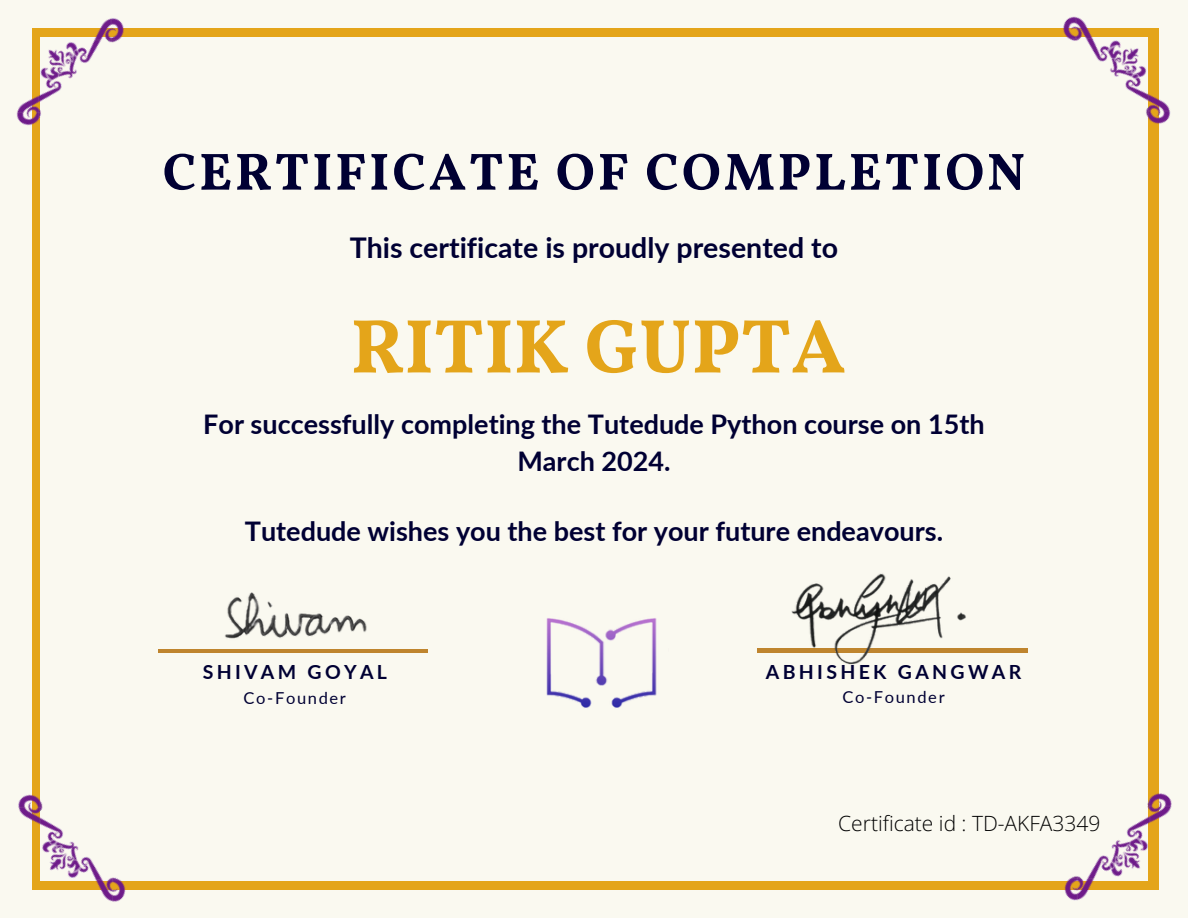
<style>
.page{position:relative;width:1188px;height:918px;background:#faf9f0}
.page>*{position:absolute;margin:0;border:0;box-sizing:border-box;transform-origin:0 0}
.t1{font:700 76.5px "Vollkorn";color:#e4a51a}
.t2{font:700 52.5px "Vollkorn";letter-spacing:.055em;color:#003}
.t3{font:700 28.5px "Lato";color:#003}
.t4{font:700 27px/37.2px "Lato";color:#003;text-align:center}
.t5{font:300 21px "Open Sans";color:#000}
.t6{font:700 19.5px "Lato";letter-spacing:.17em;color:#003}
.t7{font:16.5px "Lato";letter-spacing:.1em;color:#003}
</style>
<div class="page">
<div style="left:32px;top:28px;width:1126px;height:861px;background:#e4a51a"></div>
<div style="left:41px;top:37px;width:1107px;height:844px;background:#faf9f0"></div>
<hr style="left:757px;top:649px;width:270px;height:3px;background:#bf852e">
<img style="left:16px;top:18px;width:108px;height:167px">
<img style="left:1003px;top:733px;width:169px;height:168px">
<img style="left:18px;top:733px;width:167px;height:169px">
<img style="left:1063px;top:16px;width:108px;height:169px">
<img style="left:546px;top:618px;width:111px;height:90px">
<img style="left:158px;top:592px;width:270px;height:61px">
<img style="left:757px;top:573px;width:241px;height:92px">
<h5 class="t2" style="left:163px;top:140px;width:864px">CERTIFICATE OF COMPLETION</h5>
<p class="t3" style="left:350px;top:230px;width:490px">This certificate is proudly presented to</p>
<p class="t1" style="left:351px;top:300px;width:496px">RITIK GUPTA</p>
<h4 class="t4" style="left:203px;top:405px;width:783px">For successfully completing the Tutedude Python course on 15th<br>March 2024.</h4>
<p class="t4" style="left:245px;top:512px;width:700px">Tutedude wishes you the best for your future endeavours.</p>
<p class="t6" style="left:203px;top:659px;width:186px">SHIVAM GOYAL</p>
<h4 class="t6" style="left:766px;top:660px;width:257px">ABHISHEK GANGWAR</h4>
<p class="t7" style="left:244px;top:687px;width:104px">Co-Founder</p>
<p class="t7" style="left:842px;top:687px;width:104px">Co-Founder</p>
<p class="t5" style="left:838px;top:808px;width:264px">Certificate id : TD-AKFA3349</p>
</div>
